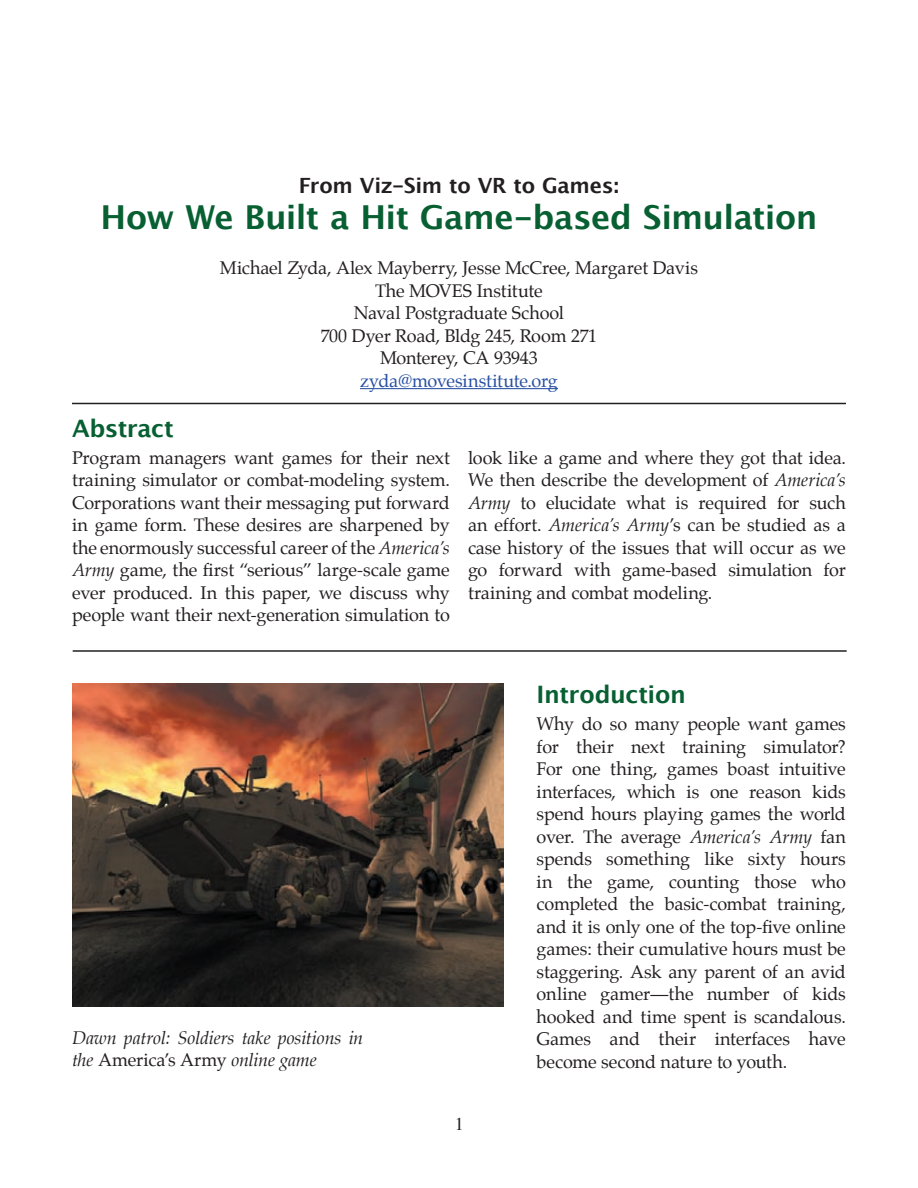
<style>
.page{position:relative;width:918px;height:1188px;background:#fff}
.page>*{position:absolute;margin:0;border:0;box-sizing:border-box;transform-origin:0 0}
.t1{font:700 33px "Lucida Grande";letter-spacing:-.02em;color:#075f32}
.t2{font:700 24px "Lucida Grande";letter-spacing:-.015em;color:#075f32}
.t3{font:700 21px "Lucida Grande";letter-spacing:-.015em;color:#231f20}
.t4{font:18px/22.5px "Palatino";letter-spacing:-.01em;color:#231f20;text-align:justify}
.t5{font:italic 18px/22.5px "Palatino";letter-spacing:-.01em;color:#231f20}
.t6{font:18px "Palatino";letter-spacing:-.015em;color:#274fa2}
.t7{font:18px "Times";color:#231f20}
.s1{font-style:italic}
.s2{font-style:normal}
</style>
<div class="page">
<hr style="left:360px;top:388px;width:198px;height:1px;background:#274fa2">
<hr style="left:72px;top:403px;width:774px;height:1px;background:#231f20">
<hr style="left:73px;top:650px;width:774px;height:2px;background:#231f20">
<img style="left:72px;top:683px;width:432px;height:324px">
<p class="t3" style="left:299px;top:174px;width:322px">From Viz-Sim to VR to Games:</p>
<h1 class="t1" style="left:101px;top:199px;width:718px">How We Built a Hit Game-based Simulation</h1>
<p class="t4" style="left:220px;top:258px;width:480px;text-align:center">Michael Zyda, Alex Mayberry, Jesse McCree, Margaret Davis<br>The MOVES Institute<br>Naval Postgraduate School<br>700 Dyer Road, Bldg 245, Room 271<br>Monterey, CA 93943</p>
<p class="t6" style="left:360px;top:369px;width:199px">zyda@movesinstitute.org</p>
<h2 class="t2" style="left:72px;top:414px;width:103px">Abstract</h2>
<p class="t4" style="left:72px;top:448px;width:379px">Program managers want games for their next training simulator or combat-modeling system.<br>Corporations want their messaging put forward in game form. These desires are sharpened by the enormously successful career of the <span class="s1">America’s Army</span> game, the first “serious” large-scale game ever produced. In this paper, we discuss why people want their next-generation simulation to</p>
<p class="t4" style="left:468px;top:448px;width:379px">look like a game and where they got that idea.<br>We then describe the development of <span class="s1">America’s Army</span> to elucidate what is required for such an effort. <span class="s1">America’s Army</span>’s can be studied as a case history of the issues that will occur as we go forward with game-based simulation for training and combat modeling.</p>
<p class="t5" style="left:72px;top:1028px;width:293px">Dawn patrol: Soldiers take positions in the <span class="s2">America’s Army</span> online game</p>
<p class="t7" style="left:455px;top:1112px;width:10px">1</p>
<h2 class="t2" style="left:537px;top:681px;width:151px">Introduction</h2>
<p class="t4" style="left:537px;top:714px;width:311px">Why do so many people want games for their next training simulator?<br>For one thing, games boast intuitive interfaces, which is one reason kids spend hours playing games the world over. The average <span class="s1">America’s Army</span> fan spends something like sixty hours in the game, counting those who completed the basic-combat training, and it is only one of the top-five online games: their cumulative hours must be staggering. Ask any parent of an avid online gamer—the number of kids hooked and time spent is scandalous.<br>Games and their interfaces have become second nature to youth.</p>
</div>
